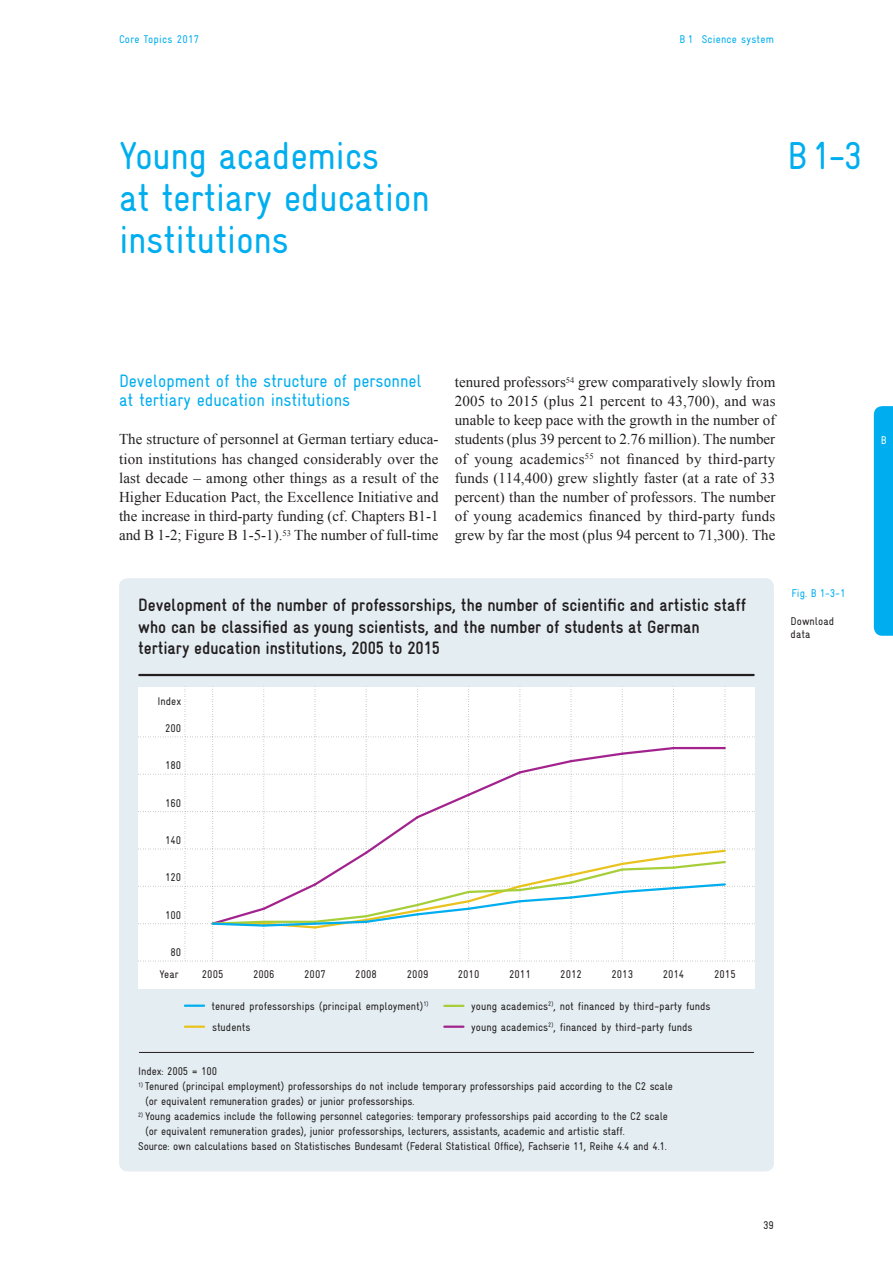
<style>
.page{position:relative;width:893px;height:1263px;background:#fff}
.page>*{position:absolute;margin:0;border:0;box-sizing:border-box;transform-origin:0 0}
.t1{font:condensed 39px/42px "Gravur";letter-spacing:-.01em;color:#00aeef}
.t2{font:700 condensed 18px/21.3px "Gravur";letter-spacing:-.005em;color:#231f20}
.t3{font:condensed 18px/19.2px "Gravur";letter-spacing:-.005em;color:#00aeef}
.t4{font:15px/19.2px "Times New Roman";color:#231f20;text-align:justify}
.t5{font:condensed 11.25px/20.9px "Gravur";letter-spacing:-.01em;color:#231f20}
.t6{font:condensed 11.25px "Gravur";letter-spacing:.02em;color:#00aeef}
.t7{font:condensed 11.25px "Gravur";color:#fff}
</style>
<div class="page">
<div style="left:874px;top:406px;width:19px;height:230px;background:#00aeef"></div>
<div style="left:119px;top:578px;width:655px;height:593px;background:#e4edf2;border-radius:9px"></div>
<div style="left:138px;top:687px;width:617px;height:302px;background:#fff"></div>
<svg style="left:138px;top:689px;width:617px;height:273px"></svg>
<svg style="left:444px;top:1005px;width:19px;height:2px"></svg>
<hr style="left:444px;top:1025px;width:19px;height:3px;background:#a2238e">
<hr style="left:185px;top:1025px;width:19px;height:3px;background:#e8c31d">
<hr style="left:185px;top:1004px;width:19px;height:3px;background:#00aeef">
<hr style="left:139px;top:674px;width:615px;height:2px;background:#231f20">
<hr style="left:139px;top:1052px;width:615px;height:1px;background:#231f20">
<p class="t6" style="left:119px;top:33px;width:82px">Core Topics 2017</p>
<p class="t6" style="left:679px;top:33px;width:96px">B 1 Science system</p>
<h1 class="t1" style="left:119px;top:134px;width:312px">Young academics<br>at tertiary education institutions</h1>
<h1 class="t1" style="left:787px;top:134px;width:77px">B1-3</h1>
<h2 class="t3" style="left:119px;top:371px;width:304px">Development of the structure of personnel at tertiary education institutions</h2>
<p class="t4" style="left:119px;top:429px;width:321px">The structure of personnel at German tertiary educa&shy;tion institutions has changed considerably over the last decade – among other things as a result of the Higher Education Pact, the Excellence Initiative and the increase in third-party funding (cf. Chapters B1-1 and B 1-2; Figure B 1-5-1).<sup>53</sup> The number of full-time</p>
<p class="t4" style="left:455px;top:372px;width:322px">tenured professors<sup>54</sup> grew comparatively slowly from 2005 to 2015 (plus 21 percent to 43,700), and was unable to keep pace with the growth in the number of students (plus 39 percent to 2.76 million). The number of young academics<sup>55</sup> not financed by third-party funds (114,400) grew slightly faster (at a rate of 33 percent) than the number of professors. The number of young academics financed by third-party funds grew by far the most (plus 94 percent to 71,300). The</p>
<h2 class="t2" style="left:138px;top:595px;width:609px">Development of the number of professorships, the number of scientific and artistic staff who can be classified as young scientists, and the number of students at German tertiary education institutions, 2005 to 2015</h2>
<p class="t5" style="left:157px;top:690px;width:25px">Index</p>
<p class="t5" style="left:165px;top:717px;width:18px">200</p>
<p class="t5" style="left:165px;top:755px;width:18px">180</p>
<p class="t5" style="left:165px;top:792px;width:18px">160</p>
<p class="t5" style="left:165px;top:830px;width:18px">140</p>
<p class="t5" style="left:165px;top:867px;width:18px">120</p>
<p class="t5" style="left:165px;top:904px;width:18px">100</p>
<p class="t5" style="left:171px;top:942px;width:12px">80</p>
<p class="t5" style="left:160px;top:964px;width:21px">Year</p>
<p class="t5" style="left:202px;top:964px;width:23px">2005</p>
<p class="t5" style="left:253px;top:964px;width:23px">2006</p>
<p class="t5" style="left:304px;top:964px;width:23px">2007</p>
<p class="t5" style="left:355px;top:964px;width:23px">2008</p>
<p class="t5" style="left:407px;top:964px;width:23px">2009</p>
<p class="t5" style="left:458px;top:964px;width:23px">2010</p>
<p class="t5" style="left:509px;top:964px;width:23px">2011</p>
<p class="t5" style="left:560px;top:964px;width:23px">2012</p>
<p class="t5" style="left:611px;top:964px;width:23px">2013</p>
<p class="t5" style="left:663px;top:964px;width:23px">2014</p>
<p class="t5" style="left:714px;top:964px;width:23px">2015</p>
<p class="t5" style="left:212px;top:996px;width:219px">tenured professorships (principal employment)<sup>1)</sup></p>
<p class="t5" style="left:471px;top:996px;width:241px">young academics<sup>2)</sup>, not financed by third-party funds young academics<sup>2)</sup>, financed by third-party funds</p>
<p class="t5" style="left:212px;top:1017px;width:40px">students</p>
<p class="t5" style="left:138px;top:1061px;width:81px">Index: 2005 = 100</p>
<p class="t5" style="left:145px;top:1079px;width:529px;line-height:14.9px;text-indent:-7px"><sup>1)</sup> Tenured (principal employment) professorships do not include temporary professorships paid according to the C2 scale (or equivalent remuneration grades) or junior professorships.</p>
<p class="t5" style="left:138px;top:1106px;width:531px"><sup>2)</sup> Young academics include the following personnel categories: temporary professorships paid according to the C2 scale</p>
<p class="t5" style="left:145px;top:1121px;width:481px">(or equivalent remuneration grades), junior professorships, lecturers, assistants, academic and artistic staff.</p>
<p class="t5" style="left:138px;top:1135px;width:530px">Source: own calculations based on Statistisches Bundesamt (Federal Statistical Office), Fachserie 11, Reihe 4.4 and 4.1.</p>
<p class="t6" style="left:791px;top:587px;width:55px">Fig. B 1-3-1</p>
<p class="t5" style="left:791px;top:615px;width:45px;line-height:12.8px">Download data</p>
<p class="t5" style="left:763px;top:1215px;width:12px">39</p>
<p class="t7" style="left:881px;top:434px;width:7px">B</p>
</div>
